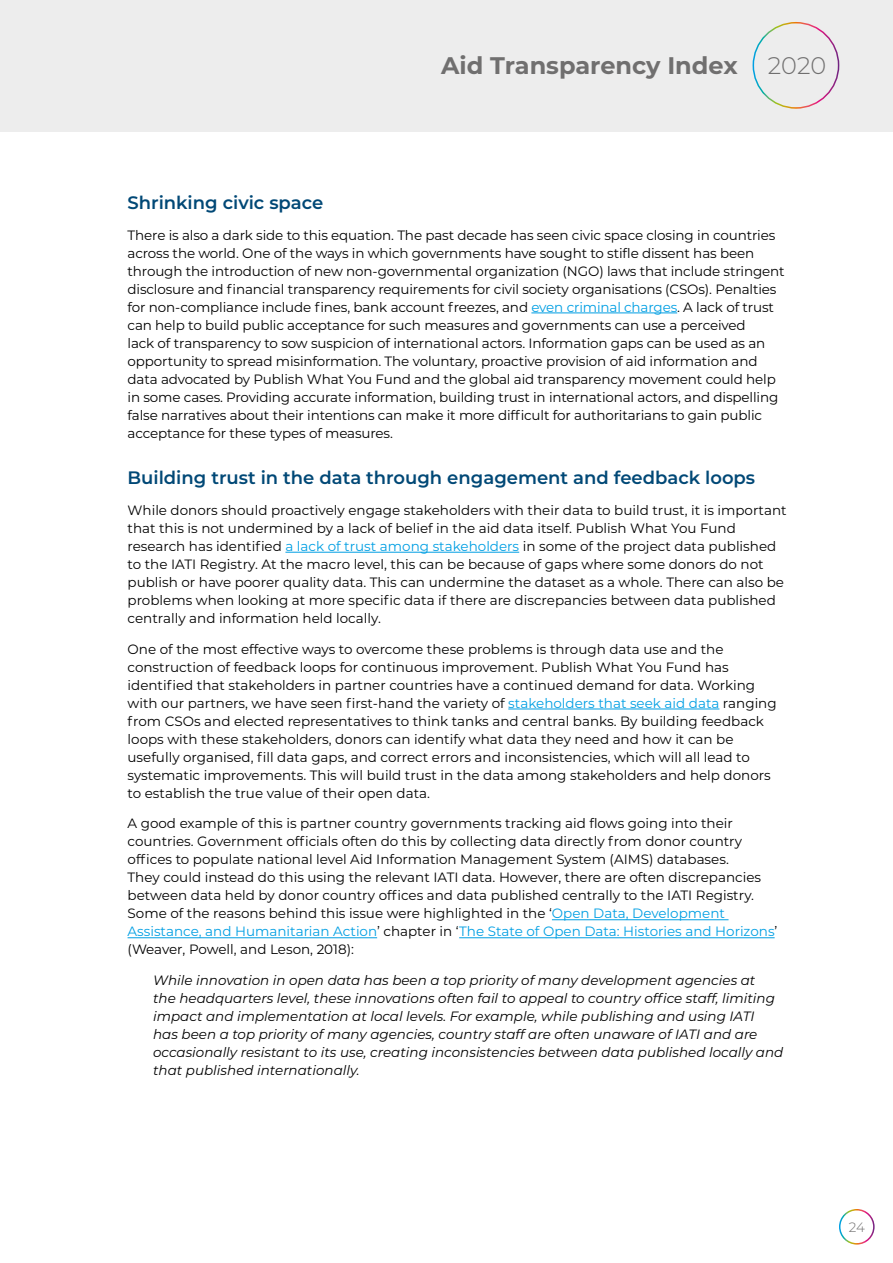
<style>
.page{position:relative;width:893px;height:1263px;background:#fff}
.page>*{position:absolute;margin:0;border:0;box-sizing:border-box;transform-origin:0 0}
.t1{font:700 24px "Montserrat";color:#706f6f}
.t2{font:300 24px "Montserrat";color:#706f6f}
.t3{font:600 18px "Montserrat";color:#004876}
.t4{font:13.5px/18px "Montserrat";color:#000}
.t5{font:italic 13.5px/18px "Montserrat";color:#000}
.t6{font:300 13.5px "Montserrat";color:#706f6f}
.s1{color:#009fe3}
</style>
<div class="page">
<div style="left:0;top:0;width:893px;height:132px;background:#ededed"></div>
<div style="left:753px;top:22px;width:86px;height:87px;border:2px solid #fff;border-radius:50%"></div>
<div style="left:839px;top:1209px;width:36px;height:35px;border:2px solid #fff;border-radius:50%"></div>
<hr style="left:531px;top:313px;width:146px;height:1px;background:#009fe3">
<hr style="left:285px;top:552px;width:234px;height:1px;background:#009fe3">
<hr style="left:508px;top:709px;width:211px;height:1px;background:#009fe3">
<hr style="left:552px;top:919px;width:176px;height:1px;background:#009fe3">
<hr style="left:128px;top:937px;width:249px;height:1px;background:#009fe3">
<hr style="left:459px;top:937px;width:316px;height:1px;background:#009fe3">
<h1 class="t1" style="left:441px;top:48px;width:298px">Aid Transparency Index</h1>
<h1 class="t2" style="left:768px;top:50px;width:60px">2020</h1>
<h2 class="t3" style="left:128px;top:190px;width:197px">Shrinking civic space</h2>
<p class="t4" style="left:128px;top:225px;width:659px">There is also a dark side to this equation. The past decade has seen civic space closing in countries across the world. One of the ways in which governments have sought to stifle dissent has been through the introduction of new non-governmental organization (NGO) laws that include stringent disclosure and financial transparency requirements for civil society organisations (CSOs). Penalties for non-compliance include fines, bank account freezes, and <span class="s1">even criminal charges</span>. A lack of trust can help to build public acceptance for such measures and governments can use a perceived<br>lack of transparency to sow suspicion of international actors. Information gaps can be used as an opportunity to spread misinformation. The voluntary, proactive provision of aid information and data advocated by Publish What You Fund and the global aid transparency movement could help in some cases. Providing accurate information, building trust in international actors, and dispelling false narratives about their intentions can make it more difficult for authoritarians to gain public acceptance for these types of measures.</p>
<h2 class="t3" style="left:128px;top:465px;width:629px">Building trust in the data through engagement and feedback loops</h2>
<p class="t4" style="left:128px;top:501px;width:661px">While donors should proactively engage stakeholders with their data to build trust, it is important that this is not undermined by a lack of belief in the aid data itself. Publish What You Fund research has identified <span class="s1">a lack of trust among stakeholders</span> in some of the project data published to the IATI Registry. At the macro level, this can be because of gaps where some donors do not publish or have poorer quality data. This can undermine the dataset as a whole. There can also be problems when looking at more specific data if there are discrepancies between data published centrally and information held locally.</p>
<p class="t4" style="left:128px;top:639px;width:651px">One of the most effective ways to overcome these problems is through data use and the construction of feedback loops for continuous improvement. Publish What You Fund has identified that stakeholders in partner countries have a continued demand for data. Working with our partners, we have seen first-hand the variety of <span class="s1">stakeholders that seek aid data</span> ranging from CSOs and elected representatives to think tanks and central banks. By building feedback loops with these stakeholders, donors can identify what data they need and how it can be usefully organised, fill data gaps, and correct errors and inconsistencies, which will all lead to systematic improvements. This will build trust in the data among stakeholders and help donors to establish the true value of their open data.</p>
<p class="t4" style="left:128px;top:814px;width:651px">A good example of this is partner country governments tracking aid flows going into their countries. Government officials often do this by collecting data directly from donor country offices to populate national level Aid Information Management System (AIMS) databases.<br>They could instead do this using the relevant IATI data. However, there are often discrepancies between data held by donor country offices and data published centrally to the IATI Registry.<br>Some of the reasons behind this issue were highlighted in the ‘<span class="s1">Open Data, Development Assistance, and Humanitarian Action</span>’ chapter in ‘<span class="s1">The State of Open Data: Histories and Horizons</span>’ (Weaver, Powell, and Leson, 2018):</p>
<p class="t5" style="left:153px;top:971px;width:632px">While innovation in open data has been a top priority of many development agencies at<br>the headquarters level, these innovations often fail to appeal to country office staff, limiting impact and implementation at local levels. For example, while publishing and using IATI<br>has been a top priority of many agencies, country staff are often unaware of IATI and are occasionally resistant to its use, creating inconsistencies between data published locally and that published internationally.</p>
<p class="t6" style="left:849px;top:1218px;width:18px">24</p>
</div>
